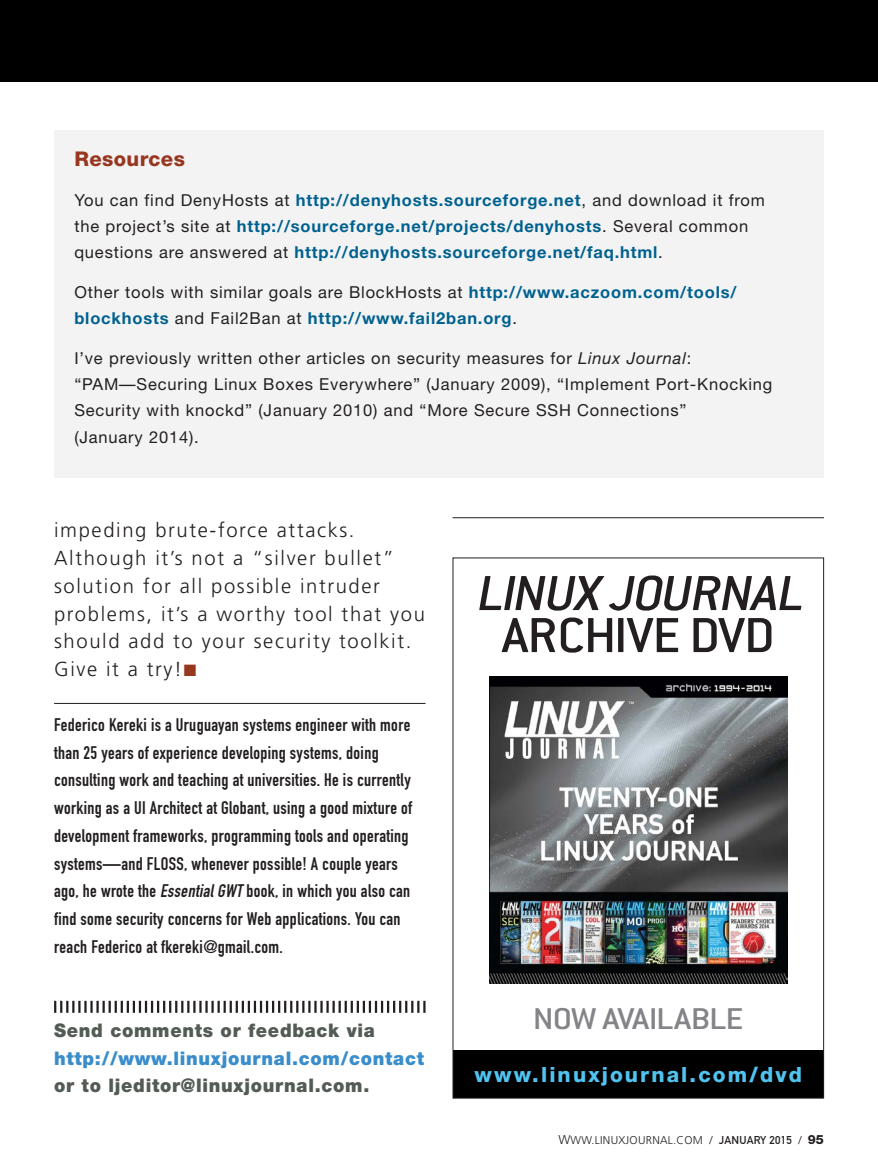
<style>
.page{position:relative;width:878px;height:1175px;background:#fff}
.page>*{position:absolute;margin:0;border:0;box-sizing:border-box;transform-origin:0 0}
.t1{font:italic 500 54px "Conduit ITC";color:#231f20;scale:1.1 1}
.t2{font:500 54px "Conduit ITC";letter-spacing:-.02em;color:#231f20;scale:1.1 1}
.t3{font:500 33px "Conduit ITC";letter-spacing:-.03em;color:#838388;scale:1.15 1}
.t4{font:800 21px "Helvetica Neue";letter-spacing:.1em;color:#50c3f0}
.t5{font:300 20.25px/27.8px "Frutiger";letter-spacing:.08em;color:#231f20}
.t6{font:800 20.25px "Helvetica Neue";letter-spacing:.02em;color:#983720}
.t7{font:900 18.75px "Helvetica Neue";letter-spacing:.04em;color:#525c54;scale:.96 1}
.t8{font:900 18.75px "Helvetica Neue";letter-spacing:.04em;color:#3a8dcb;scale:.96 1}
.t9{font:18px/27.8px "DIN Engschrift";letter-spacing:.02em;color:#231f20}
.t10{font:700 16.5px/26.2px "Helvetica Neue";letter-spacing:.05em;color:#00618f}
.t11{font:16.5px/26.2px "Helvetica Neue";letter-spacing:.05em;color:#231f20}
.t12{font:300 11.25px "Frutiger";letter-spacing:.025em;color:#231f20}
.s1{font-weight:400;color:#231f20}
.s2{font-style:italic}
.s3{font-size:12.75px}
.s4{font-family:"DIN Mittelschrift LT";font-weight:400}
.s5{font-family:"Helvetica Neue";font-weight:800;font-size:12.75px}
</style>
<div class="page">
<div style="left:0;top:0;width:878px;height:81px;background:#000"></div>
<hr style="left:54px;top:703px;width:371px;height:1px;background:#231f20">
<div style="left:54px;top:130px;width:770px;height:348px;background:#f3f3f3"></div>
<svg style="left:54px;top:1000px;width:371px;height:12px"></svg>
<div style="left:453px;top:1050px;width:370px;height:48px;background:#000"></div>
<img style="left:489px;top:677px;width:298px;height:306px">
<hr style="left:452px;top:517px;width:372px;height:1px;background:#231f20">
<p class="t6" style="left:74px;top:146px;width:112px">Resources</p>
<p class="t10" style="left:74px;top:186px;width:692px"><span class="s1">You can find DenyHosts at</span> http://denyhosts.sourceforge.net<span class="s1">, and download it from the project’s site at</span> http://sourceforge.net/projects/denyhosts<span class="s1">. Several common questions are answered at</span> http://denyhosts.sourceforge.net/faq.html<span class="s1">.</span></p>
<p class="t10" style="left:74px;top:278px;width:663px"><span class="s1">Other tools with similar goals are BlockHosts at</span> http://www.aczoom.com/tools/ blockhosts <span class="s1">and Fail2Ban at</span> http://www.fail2ban.org<span class="s1">.</span></p>
<p class="t11" style="left:74px;top:344px;width:699px">I’ve previously written other articles on security measures for <span class="s2">Linux Journal</span>: “PAM—Securing Linux Boxes Everywhere” (January 2009), “Implement Port-Knocking Security with knockd” (January 2010) and “More Secure SSH Connections”<br>(January 2014).</p>
<p class="t5" style="left:54px;top:516px;width:372px">impeding brute-force attacks.<br>Although it’s not a “silver bullet” solution for all possible intruder problems, it’s a worthy tool that you should add to your security toolkit.<br>Give it a try!</p>
<p class="t9" style="left:54px;top:710px;width:359px">Federico Kereki is a Uruguayan systems engineer with more than 25 years of experience developing systems, doing consulting work and teaching at universities. He is currently working as a UI Architect at Globant, using a good mixture of development frameworks, programming tools and operating systems—and FLOSS, whenever possible! A couple years ago, he wrote the <span class="s2">EssentialGWT</span> book, in which you also can find some security concerns for Web applications. You can reach Federico at fkereki@gmail.com.</p>
<p class="t7" style="left:54px;top:1019px;width:335px">Send comments or feedback via</p>
<p class="t8" style="left:54px;top:1046px;width:387px">http://www.linuxjournal.com/contact</p>
<p class="t7" style="left:54px;top:1074px;width:330px">or to ljeditor@linuxjournal.com.</p>
<h1 class="t1" style="left:475px;top:563px;width:308px">LINUX JOURNAL</h1>
<h1 class="t2" style="left:501px;top:605px;width:250px">ARCHIVE DVD</h1>
<h2 class="t3" style="left:533px;top:1000px;width:185px">NOW AVAILABLE</h2>
<p class="t4" style="left:474px;top:1061px;width:329px">www.linuxjournal.com/dvd</p>
<p class="t12" style="left:558px;top:1134px;width:267px"><span class="s3">W</span>WW.LINUXJOURNAL.COM / <span class="s4">JANUARY 2015</span> / <span class="s5">95</span></p>
</div>
